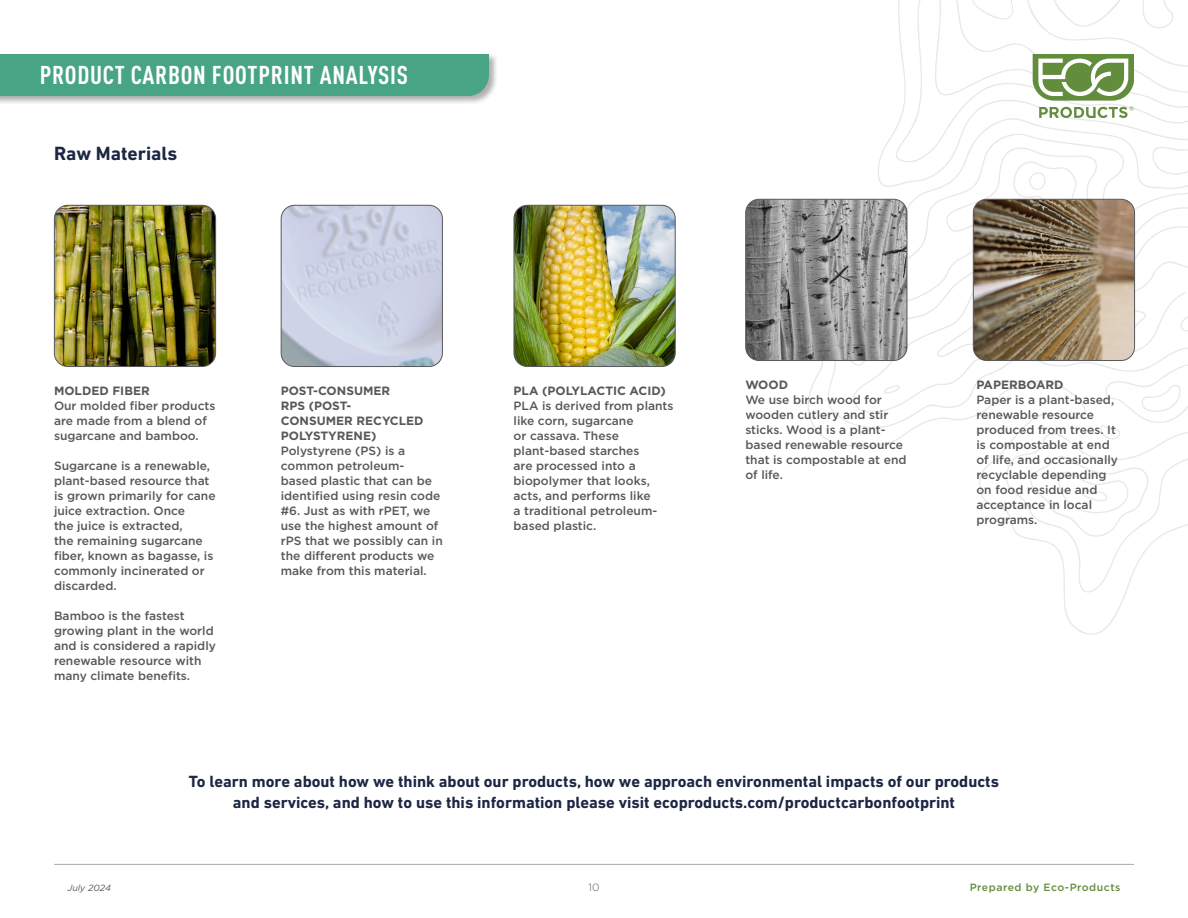
<style>
.page{position:relative;width:1188px;height:918px;background:#fff}
.page>*{position:absolute;margin:0;border:0;box-sizing:border-box;transform-origin:0 0}
.t1{font:700 condensed 25.5px "DINOT";letter-spacing:.03em;color:#fff}
.PCF_Subhead{font:700 19.5px "DIN Next LT Pro";color:#1d2743}
.PCF_Subhead-2{font:700 16.5px/21px "DIN Next LT Pro";color:#1d2743;text-align:center}
.PCF_Photo_Caption{font:500 12px/15px "Gotham";color:#57585a}
.PCF_Photo_Caption-2{font:700 12px/15px "Gotham";color:#57585a}
.t2{font:500 10.5px "Gotham";letter-spacing:.05em;color:#628d3c}
.t3{font:300 10.5px "Gotham";color:#57585a}
.t4{font:italic 9px "Gotham";color:#57585a}
</style>
<div class="page">
<svg style="left:898px;top:0;width:24px;height:118px"></svg>
<svg style="left:807px;top:118px;width:381px;height:517px"></svg>
<svg style="left:849px;top:133px;width:339px;height:461px"></svg>
<svg style="left:935px;top:0;width:253px;height:118px"></svg>
<div style="left:0;top:53px;width:498px;height:52px;background:#231f20;opacity:.35"></div>
<div style="left:0;top:54px;width:489px;height:42px;background:#47a586"></div>
<hr style="left:54px;top:864px;width:1080px;height:1px;background:#a8a9ad">
<img style="left:54px;top:205px;width:162px;height:162px">
<div style="left:54px;top:205px;width:162px;height:162px;border:1px solid #57585a;border-radius:14px"></div>
<img style="left:281px;top:205px;width:160px;height:162px">
<div style="left:281px;top:205px;width:162px;height:162px;border:1px solid #57585a;border-radius:14px"></div>
<img style="left:514px;top:205px;width:160px;height:162px">
<div style="left:514px;top:205px;width:162px;height:162px;border:1px solid #57585a;border-radius:14px"></div>
<img style="left:973px;top:199px;width:162px;height:162px">
<div style="left:973px;top:199px;width:162px;height:162px;border:1px solid #57585a;border-radius:14px"></div>
<img style="left:747px;top:199px;width:160px;height:162px">
<div style="left:745px;top:199px;width:162px;height:162px;border:1px solid #57585a;border-radius:14px"></div>
<h1 class="t1" style="left:40px;top:59px;width:370px">PRODUCT CARBON FOOTPRINT ANALYSIS</h1>
<p class="PCF_Subhead" style="left:54px;top:142px;width:125px">Raw Materials</p>
<p class="PCF_Photo_Caption-2" style="left:54px;top:384px;width:97px">MOLDED FIBER</p>
<p class="PCF_Photo_Caption" style="left:54px;top:398px;width:163px">Our molded fiber products are made from a blend of sugarcane and bamboo.</p>
<p class="PCF_Photo_Caption" style="left:54px;top:458px;width:163px">Sugarcane is a renewable, plant-based resource that is grown primarily for cane juice extraction. Once<br>the juice is extracted,<br>the remaining sugarcane fiber, known as bagasse, is commonly incinerated or discarded.</p>
<p class="PCF_Photo_Caption" style="left:54px;top:608px;width:163px">Bamboo is the fastest growing plant in the world and is considered a rapidly renewable resource with many climate benefits.</p>
<p class="PCF_Photo_Caption-2" style="left:281px;top:384px;width:144px">POST-CONSUMER<br>RPS (POST-<br>CONSUMER RECYCLED<br>POLYSTYRENE)</p>
<p class="PCF_Photo_Caption" style="left:281px;top:443px;width:164px">Polystyrene (PS) is a common petroleum&shy;based plastic that can be identified using resin code #6. Just as with rPET, we use the highest amount of rPS that we possibly can in the different products we make from this material.</p>
<p class="PCF_Photo_Caption-2" style="left:514px;top:384px;width:154px">PLA (POLYLACTIC ACID)</p>
<p class="PCF_Photo_Caption" style="left:514px;top:398px;width:161px">PLA is derived from plants like corn, sugarcane<br>or cassava. These plant-based starches<br>are processed into a biopolymer that looks, acts, and performs like<br>a traditional petroleum&shy;based plastic.</p>
<p class="PCF_Photo_Caption-2" style="left:745px;top:377px;width:44px">WOOD</p>
<p class="PCF_Photo_Caption" style="left:745px;top:392px;width:163px">We use birch wood for wooden cutlery and stir sticks. Wood is a plant&shy;based renewable resource that is compostable at end of life.</p>
<p class="PCF_Photo_Caption-2" style="left:976px;top:378px;width:89px">PAPERBOARD</p>
<p class="PCF_Photo_Caption" style="left:976px;top:392px;width:143px">Paper is a plant-based, renewable resource produced from trees. It is compostable at end of life, and occasionally recyclable depending on food residue and acceptance in local programs.</p>
<p class="PCF_Subhead-2" style="left:189px;top:771px;width:812px">To learn more about how we think about our products, how we approach environmental impacts of our products and services, and how to use this information please visit ecoproducts.com/productcarbonfootprint</p>
<p class="t4" style="left:68px;top:882px;width:45px">July 2024</p>
<p class="t3" style="left:589px;top:881px;width:12px">10</p>
<p class="t2" style="left:970px;top:880px;width:152px">Prepared by Eco-Products</p>
</div>
